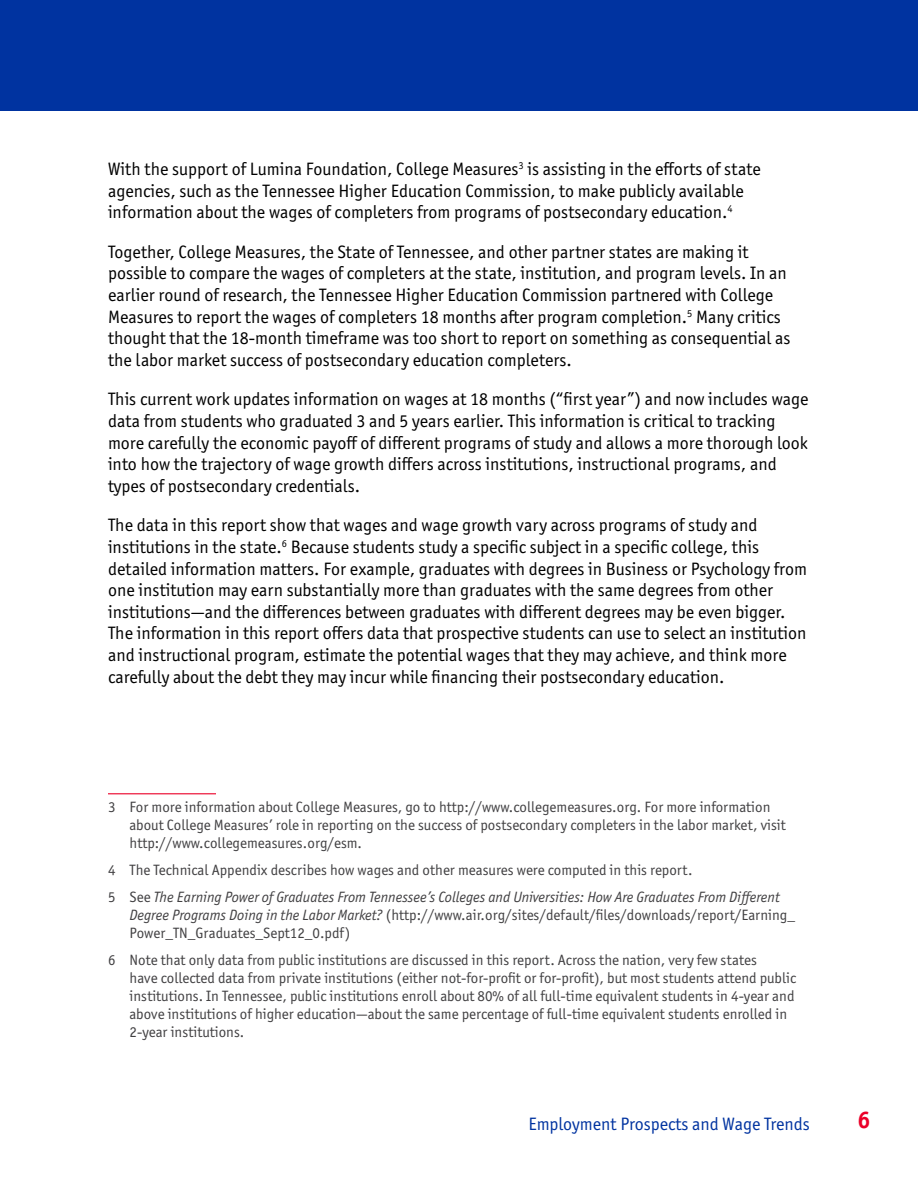
<style>
.page{position:relative;width:918px;height:1188px;background:#fff}
.page>*{position:absolute;margin:0;border:0;box-sizing:border-box;transform-origin:0 0}
.t1{font:700 24px "Officina Sans ITC Std";color:#eb0029}
.t2{font:18px/21.6px "Officina Sans ITC Std";color:#000}
.t3{font:18px "Officina Sans ITC Std";color:#0033a0}
.t4{font:15px/18px "Officina Sans ITC Std";color:#414042}
.t5{font:italic 15px/27px "Officina Sans ITC Std";color:#414042}
.s1{font-style:normal}
.s2{font-style:italic}
</style>
<div class="page">
<div style="left:0;top:0;width:918px;height:110px;background:#0033a0"></div>
<hr style="left:108px;top:793px;width:108px;height:1px;background:#eb0029">
<p class="t2" style="left:108px;top:158px;width:654px">With the support of Lumina Foundation, College Measures<sup>3</sup> is assisting in the efforts of state agencies, such as the Tennessee Higher Education Commission, to make publicly available information about the wages of completers from programs of postsecondary education.<sup>4</sup></p>
<p class="t2" style="left:108px;top:241px;width:684px">Together, College Measures, the State of Tennessee, and other partner states are making it possible to compare the wages of completers at the state, institution, and program levels. In an earlier round of research, the Tennessee Higher Education Commission partnered with College Measures to report the wages of completers 18 months after program completion.<sup>5</sup> Many critics thought that the 18-month timeframe was too short to report on something as consequential as the labor market success of postsecondary education completers.</p>
<p class="t2" style="left:108px;top:388px;width:702px">This current work updates information on wages at 18 months (“first year”) and now includes wage data from students who graduated 3 and 5 years earlier. This information is critical to tracking more carefully the economic payoff of different programs of study and allows a more thorough look into how the trajectory of wage growth differs across institutions, instructional programs, and types of postsecondary credentials.</p>
<p class="t2" style="left:108px;top:514px;width:701px">The data in this report show that wages and wage growth vary across programs of study and institutions in the state.<sup>6</sup> Because students study a specific subject in a specific college, this detailed information matters. For example, graduates with degrees in Business or Psychology from one institution may earn substantially more than graduates with the same degrees from other institutions—and the differences between graduates with different degrees may be even bigger.<br>The information in this report offers data that prospective students can use to select an institution and instructional program, estimate the potential wages that they may achieve, and think more carefully about the debt they may incur while financing their postsecondary education.</p>
<p class="t4" style="left:130px;top:798px;width:658px;text-indent:-22px">3 For more information about College Measures, go to http://www.collegemeasures.org. For more information about College Measures’ role in reporting on the success of postsecondary completers in the labor market, visit http://www.collegemeasures.org/esm.</p>
<p class="t5" style="left:108px;top:856px;width:673px"><span class="s1">4 The Technical Appendix describes how wages and other measures were computed in this report.<br>5 See</span> The Earning Power of Graduates From Tennessee’s Colleges and Universities: How Are Graduates From Different</p>
<p class="t4" style="left:130px;top:906px;width:667px"><span class="s2">Degree Programs Doing in the Labor Market?</span> (http://www.air.org/sites/default/files/downloads/report/Earning_<br>Power_TN_Graduates_Sept12_0.pdf)</p>
<p class="t4" style="left:130px;top:951px;width:668px;text-indent:-22px">6 Note that only data from public institutions are discussed in this report. Across the nation, very few states<br>have collected data from private institutions (either not-for-profit or for-profit), but most students attend public institutions. In Tennessee, public institutions enroll about 80% of all full-time equivalent students in 4-year and above institutions of higher education—about the same percentage of full-time equivalent students enrolled in 2-year institutions.</p>
<p class="t3" style="left:528px;top:1113px;width:283px">Employment Prospects and Wage Trends</p>
<h1 class="t1" style="left:858px;top:1105px;width:14px">6</h1>
</div>
